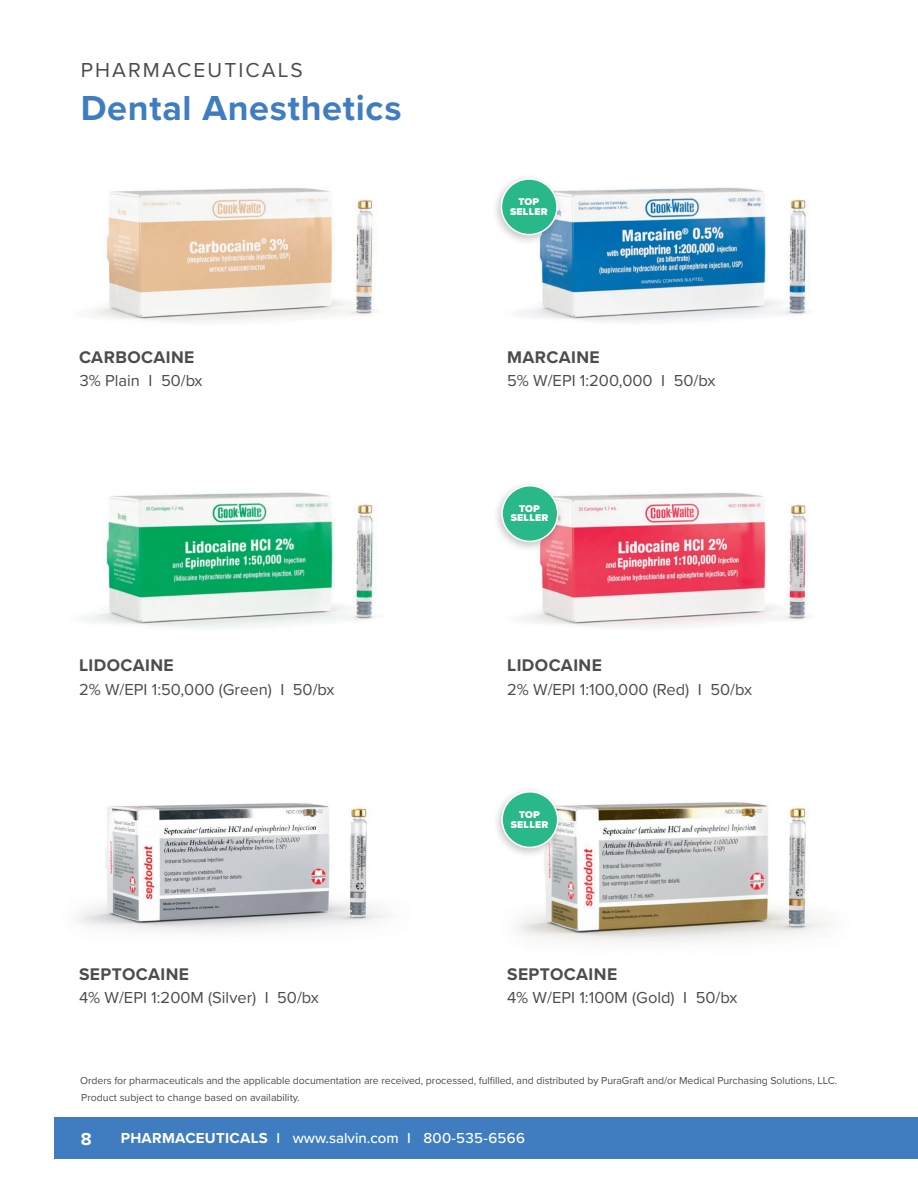
<style>
.page{position:relative;width:918px;height:1188px;background:#fff}
.page>*{position:absolute;margin:0;border:0;box-sizing:border-box;transform-origin:0 0}
.t1{font:700 36px "Proxima Nova";letter-spacing:.02em;color:#3f7dc0}
.t2{font:21px "Proxima Nova";letter-spacing:.1em;color:#4b4c4d}
.t3{font:700 18px "Proxima Nova";color:#fff}
.t4{font:700 17.4px "Proxima Nova";letter-spacing:.025em;color:#4b4c4d}
.t5{font:16.5px "Proxima Nova";color:#4b4c4d}
.t6{font:500 15px "Proxima Nova";color:#fff}
.t7{font:10.5px "Proxima Nova";letter-spacing:-.005em;color:#4b4c4d}
.t8{font:900 10.2px/9.6px "Proxima Nova";letter-spacing:.025em;color:#fff;text-align:center}
.s1{font-weight:700}
</style>
<div class="page">
<img style="left:523px;top:187px;width:287px;height:136px">
<img style="left:79px;top:492px;width:298px;height:137px">
<img style="left:522px;top:493px;width:286px;height:134px">
<img style="left:89px;top:188px;width:287px;height:135px">
<img style="left:79px;top:803px;width:308px;height:128px">
<img style="left:518px;top:802px;width:311px;height:140px">
<div style="left:491px;top:174px;width:73px;height:72px;background:#231f20;opacity:.25"></div>
<div style="left:501px;top:179px;width:56px;height:56px;background:#28b889;border-radius:50%"></div>
<div style="left:501px;top:178px;width:57px;height:57px;border:2px solid #fff;border-radius:50%"></div>
<div style="left:492px;top:480px;width:72px;height:73px;background:#231f20;opacity:.25"></div>
<div style="left:502px;top:486px;width:56px;height:55px;background:#28b889;border-radius:50%"></div>
<div style="left:501px;top:485px;width:58px;height:57px;border:2px solid #fff;border-radius:50%"></div>
<div style="left:492px;top:786px;width:72px;height:73px;background:#231f20;opacity:.25"></div>
<div style="left:502px;top:792px;width:56px;height:55px;background:#28b889;border-radius:50%"></div>
<div style="left:501px;top:791px;width:58px;height:57px;border:2px solid #fff;border-radius:50%"></div>
<div style="left:54px;top:1117px;width:864px;height:42px;background:#3f7dc0"></div>
<h2 class="t2" style="left:81px;top:55px;width:224px">PHARMACEUTICALS</h2>
<h1 class="t1" style="left:81px;top:81px;width:322px">Dental Anesthetics</h1>
<p class="t8" style="left:510px;top:197px;width:39px">TOP<br>SELLER</p>
<h3 class="t4" style="left:79px;top:344px;width:117px">CARBOCAINE</h3>
<h3 class="t5" style="left:79px;top:368px;width:125px">3% Plain I 50/bx</h3>
<h3 class="t4" style="left:507px;top:344px;width:94px">MARCAINE</h3>
<h3 class="t5" style="left:507px;top:368px;width:210px">5% W/EPI 1:200,000 I 50/bx</h3>
<p class="t8" style="left:511px;top:504px;width:39px">TOP<br>SELLER</p>
<h3 class="t4" style="left:79px;top:653px;width:96px">LIDOCAINE</h3>
<h3 class="t5" style="left:79px;top:677px;width:257px">2% W/EPI 1:50,000 (Green) I 50/bx</h3>
<h3 class="t4" style="left:507px;top:653px;width:96px">LIDOCAINE</h3>
<h3 class="t5" style="left:507px;top:677px;width:246px">2% W/EPI 1:100,000 (Red) I 50/bx</h3>
<p class="t8" style="left:511px;top:810px;width:39px">TOP<br>SELLER</p>
<h3 class="t4" style="left:79px;top:961px;width:112px">SEPTOCAINE</h3>
<h3 class="t5" style="left:79px;top:985px;width:241px">4% W/EPI 1:200M (Silver) I 50/bx</h3>
<h3 class="t4" style="left:507px;top:961px;width:112px">SEPTOCAINE</h3>
<h3 class="t5" style="left:507px;top:985px;width:232px">4% W/EPI 1:100M (Gold) I 50/bx</h3>
<p class="t7" style="left:80px;top:1073px;width:758px">Orders for pharmaceuticals and the applicable documentation are received, processed, fulfilled, and distributed by PuraGraft and/or Medical Purchasing Solutions, LLC.</p>
<p class="t7" style="left:81px;top:1090px;width:220px">Product subject to change based on availability.</p>
<h3 class="t3" style="left:81px;top:1126px;width:12px">8</h3>
<h3 class="t6" style="left:121px;top:1127px;width:406px"><span class="s1">PHARMACEUTICALS</span> I www.salvin.com I 800-535-6566</h3>
</div>
